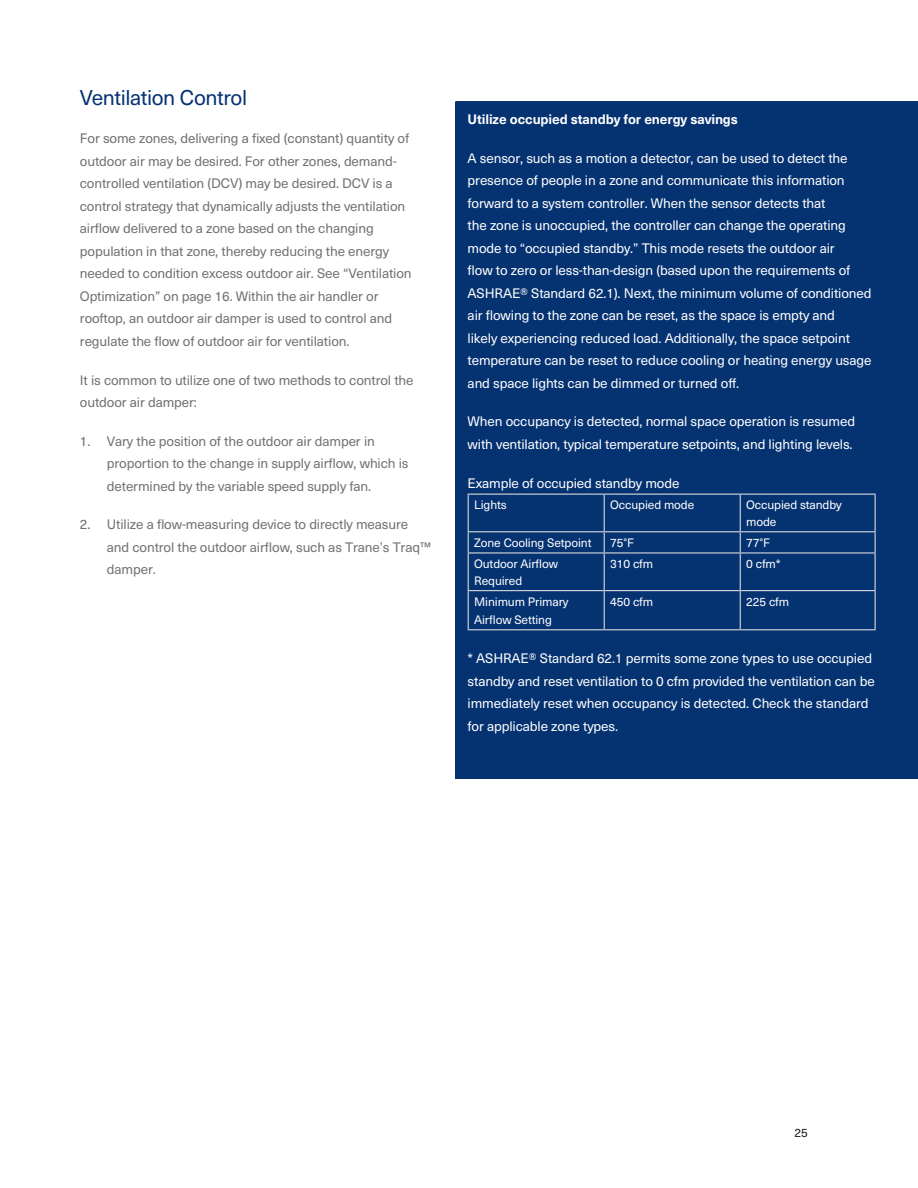
<style>
.page{position:relative;width:918px;height:1188px;background:#fff}
.page>*{position:absolute;margin:0;border:0;box-sizing:border-box;transform-origin:0 0}
.Section_Heading_Leve{font:21px "Neue Haas Unica W1 G";letter-spacing:-.02em;color:#053271}
.BodyCopy{font:13.5px/22.5px "Neue Haas Unica W1 G";letter-spacing:-.01em;color:#fff}
.BodyCopy-2{font:13.5px/22.5px "Neue Haas Unica W1 G";letter-spacing:-.01em;color:#717074}
.BodyCopy-3{font:700 13.5px "Neue Haas Unica W1 G";letter-spacing:-.01em;color:#fff}
.BodyCopy-4{font:12px/16.5px "Neue Haas Unica W1 G";letter-spacing:-.01em;color:#fff}
.t1{font:12px "Neue Haas Unica W1 G";color:#231f20}
.s1{color:#f3fafb}
</style>
<div class="page">
<div style="left:456px;top:101px;width:462px;height:678px;background:#053271"></div>
<hr style="left:468px;top:494px;width:136px;height:1px;background:#d8d9db">
<hr style="left:468px;top:495px;width:1px;height:36px;background:#d8d9db">
<hr style="left:468px;top:531px;width:136px;height:1px;background:#d8d9db">
<svg style="left:468px;top:532px;width:1px;height:20px"></svg>
<hr style="left:468px;top:552px;width:136px;height:2px;background:#d8d9db">
<hr style="left:468px;top:554px;width:1px;height:36px;background:#d8d9db">
<hr style="left:468px;top:590px;width:136px;height:1px;background:#d8d9db">
<hr style="left:468px;top:591px;width:1px;height:38px;background:#d8d9db">
<hr style="left:468px;top:629px;width:136px;height:1px;background:#d8d9db">
<hr style="left:604px;top:494px;width:136px;height:1px;background:#d8d9db">
<hr style="left:604px;top:495px;width:1px;height:36px;background:#d8d9db">
<hr style="left:604px;top:531px;width:136px;height:1px;background:#d8d9db">
<svg style="left:604px;top:532px;width:1px;height:20px"></svg>
<hr style="left:604px;top:552px;width:136px;height:2px;background:#d8d9db">
<hr style="left:604px;top:554px;width:1px;height:36px;background:#d8d9db">
<hr style="left:604px;top:590px;width:136px;height:1px;background:#d8d9db">
<hr style="left:604px;top:591px;width:1px;height:38px;background:#d8d9db">
<hr style="left:604px;top:629px;width:136px;height:1px;background:#d8d9db">
<hr style="left:740px;top:494px;width:136px;height:1px;background:#d8d9db">
<hr style="left:740px;top:495px;width:1px;height:36px;background:#d8d9db">
<hr style="left:875px;top:495px;width:1px;height:36px;background:#d8d9db">
<hr style="left:740px;top:531px;width:136px;height:1px;background:#d8d9db">
<svg style="left:740px;top:532px;width:1px;height:20px"></svg>
<svg style="left:875px;top:532px;width:1px;height:20px"></svg>
<hr style="left:740px;top:552px;width:136px;height:2px;background:#d8d9db">
<hr style="left:740px;top:554px;width:1px;height:36px;background:#d8d9db">
<hr style="left:875px;top:554px;width:1px;height:36px;background:#d8d9db">
<hr style="left:740px;top:590px;width:136px;height:1px;background:#d8d9db">
<hr style="left:740px;top:591px;width:1px;height:38px;background:#d8d9db">
<hr style="left:875px;top:591px;width:1px;height:38px;background:#d8d9db">
<hr style="left:740px;top:629px;width:136px;height:1px;background:#d8d9db">
<p class="Section_Heading_Leve" style="left:80px;top:82px;width:169px">Ventilation Control</p>
<p class="BodyCopy-2" style="left:80px;top:127px;width:333px">For some zones, delivering a fixed (constant) quantity of outdoor air may be desired. For other zones, demand&shy;controlled ventilation (DCV) may be desired. DCV is a control strategy that dynamically adjusts the ventilation airflow delivered to a zone based on the changing population in that zone, thereby reducing the energy needed to condition excess outdoor air. See “Ventilation Optimization” on page 16. Within the air handler or rooftop, an outdoor air damper is used to control and regulate the flow of outdoor air for ventilation.</p>
<p class="BodyCopy-2" style="left:80px;top:368px;width:335px">It is common to utilize one of two methods to control the outdoor air damper:</p>
<p class="BodyCopy-2" style="left:107px;top:429px;width:303px;text-indent:-27px">1. Vary the position of the outdoor air damper in proportion to the change in supply airflow, which is determined by the variable speed supply fan.</p>
<p class="BodyCopy-2" style="left:107px;top:513px;width:325px;text-indent:-27px">2. Utilize a flow-measuring device to directly measure and control the outdoor airflow, such as Trane’s Traq™ damper.</p>
<p class="BodyCopy-3" style="left:468px;top:109px;width:272px">Utilize occupied standby for energy savings</p>
<p class="BodyCopy" style="left:468px;top:146px;width:406px">A sensor, such as a motion a detector, can be used to detect the presence of people in a zone and communicate this information forward to a system controller. When the sensor detects that<br>the zone is unoccupied, the controller can change the operating mode to “occupied standby.” This mode resets the outdoor air<br>flow to zero or less-than-design (based upon the requirements of ASHRAE® Standard 62.1). Next, the minimum volume of conditioned air flowing to the zone can be reset, as the space is empty and<br>likely experiencing reduced load. Additionally, the space setpoint temperature can be reset to reduce cooling or heating energy usage and space lights can be dimmed or turned off.</p>
<p class="BodyCopy" style="left:468px;top:410px;width:389px">When occupancy is detected, normal space operation is resumed with ventilation, typical temperature setpoints, and lighting levels.</p>
<p class="BodyCopy" style="left:468px;top:471px;width:213px">Example of occupied standby mode</p>
<p class="BodyCopy-4" style="left:474px;top:496px;width:34px">Lights</p>
<p class="BodyCopy-4" style="left:610px;top:496px;width:86px">Occupied mode</p>
<p class="BodyCopy-4" style="left:746px;top:496px;width:97px">Occupied standby mode</p>
<p class="BodyCopy-4" style="left:474px;top:534px;width:119px">Zone Cooling Setpoint</p>
<p class="BodyCopy-4" style="left:610px;top:534px;width:25px">75<span class="s1">°</span>F</p>
<p class="BodyCopy-4" style="left:746px;top:534px;width:25px">77<span class="s1">°</span>F</p>
<p class="BodyCopy-4" style="left:474px;top:555px;width:85px">Outdoor Airflow<br>Required</p>
<p class="BodyCopy-4" style="left:610px;top:555px;width:44px">310 cfm</p>
<p class="BodyCopy-4" style="left:746px;top:555px;width:36px">0 cfm*</p>
<p class="BodyCopy-4" style="left:474px;top:592px;width:96px;line-height:18px">Minimum Primary<br>Airflow Setting</p>
<p class="BodyCopy-4" style="left:610px;top:593px;width:44px">450 cfm</p>
<p class="BodyCopy-4" style="left:746px;top:593px;width:44px">225 cfm</p>
<p class="BodyCopy" style="left:468px;top:646px;width:409px">* ASHRAE® Standard 62.1 permits some zone types to use occupied standby and reset ventilation to 0 cfm provided the ventilation can be immediately reset when occupancy is detected. Check the standard for applicable zone types.</p>
<p class="t1" style="left:794px;top:1124px;width:15px">25</p>
</div>
